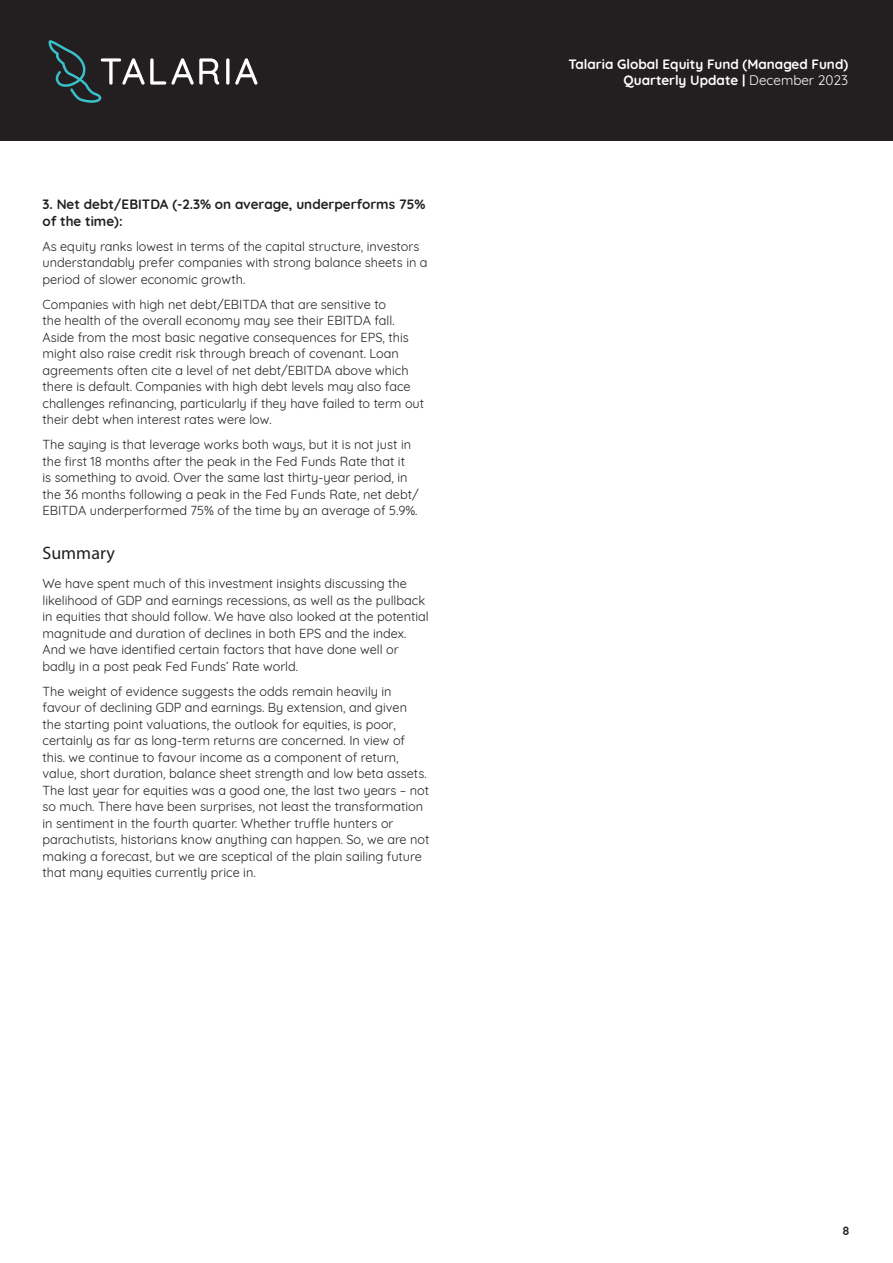
<style>
.page{position:relative;width:893px;height:1263px;background:#fff}
.page>*{position:absolute;margin:0;border:0;box-sizing:border-box;transform-origin:0 0}
.Heading_2{font:18px "Myriad Pro";color:#231f20}
.t1{font:700 13.5px/16.2px "Quicksand";color:#fff;text-align:right}
.Heading_3{font:700 13.5px/16.5px "Quicksand";color:#231f20}
.Body{font:12.75px/16.5px "Quicksand";color:#231f20}
.t2{font:700 12px "Quicksand";color:#231f20}
.s1{font-weight:400}
</style>
<div class="page">
<div style="left:0;top:0;width:893px;height:141px;background:#231f20"></div>
<svg style="left:226px;top:58px;width:3px;height:27px"></svg>
<svg style="left:235px;top:58px;width:22px;height:27px"></svg>
<svg style="left:48px;top:40px;width:171px;height:63px"></svg>
<p class="Heading_3" style="left:43px;top:195px;width:385px">3. Net debt/EBITDA (-2.3% on average, underperforms 75% of the time):</p>
<p class="Body" style="left:43px;top:236px;width:387px">As equity ranks lowest in terms of the capital structure, investors understandably prefer companies with strong balance sheets in a period of slower economic growth.</p>
<p class="Body" style="left:43px;top:295px;width:383px">Companies with high net debt/EBITDA that are sensitive to<br>the health of the overall economy may see their EBITDA fall.<br>Aside from the most basic negative consequences for EPS, this might also raise credit risk through breach of covenant. Loan agreements often cite a level of net debt/EBITDA above which there is default. Companies with high debt levels may also face challenges refinancing, particularly if they have failed to term out their debt when interest rates were low.</p>
<p class="Body" style="left:43px;top:435px;width:378px">The saying is that leverage works both ways, but it is not just in the first 18 months after the peak in the Fed Funds Rate that it<br>is something to avoid. Over the same last thirty-year period, in the 36 months following a peak in the Fed Funds Rate, net debt/ EBITDA underperformed 75% of the time by an average of 5.9%.</p>
<p class="Heading_2" style="left:43px;top:542px;width:74px">Summary</p>
<p class="Body" style="left:43px;top:574px;width:388px">We have spent much of this investment insights discussing the likelihood of GDP and earnings recessions, as well as the pullback in equities that should follow. We have also looked at the potential magnitude and duration of declines in both EPS and the index.<br>And we have identified certain factors that have done well or badly in a post peak Fed Funds’ Rate world.</p>
<p class="Body" style="left:43px;top:682px;width:388px">The weight of evidence suggests the odds remain heavily in favour of declining GDP and earnings. By extension, and given<br>the starting point valuations, the outlook for equities, is poor, certainly as far as long-term returns are concerned. In view of this. we continue to favour income as a component of return, value, short duration, balance sheet strength and low beta assets.<br>The last year for equities was a good one, the last two years – not so much. There have been surprises, not least the transformation in sentiment in the fourth quarter. Whether truffle hunters or parachutists, historians know anything can happen. So, we are not making a forecast, but we are sceptical of the plain sailing future that many equities currently price in.</p>
<p class="t1" style="left:568px;top:55px;width:281px">Talaria Global Equity Fund (Managed Fund)<br>Quarterly Update | <span class="s1">December 2023</span></p>
<p class="t2" style="left:842px;top:1221px;width:9px">8</p>
</div>
